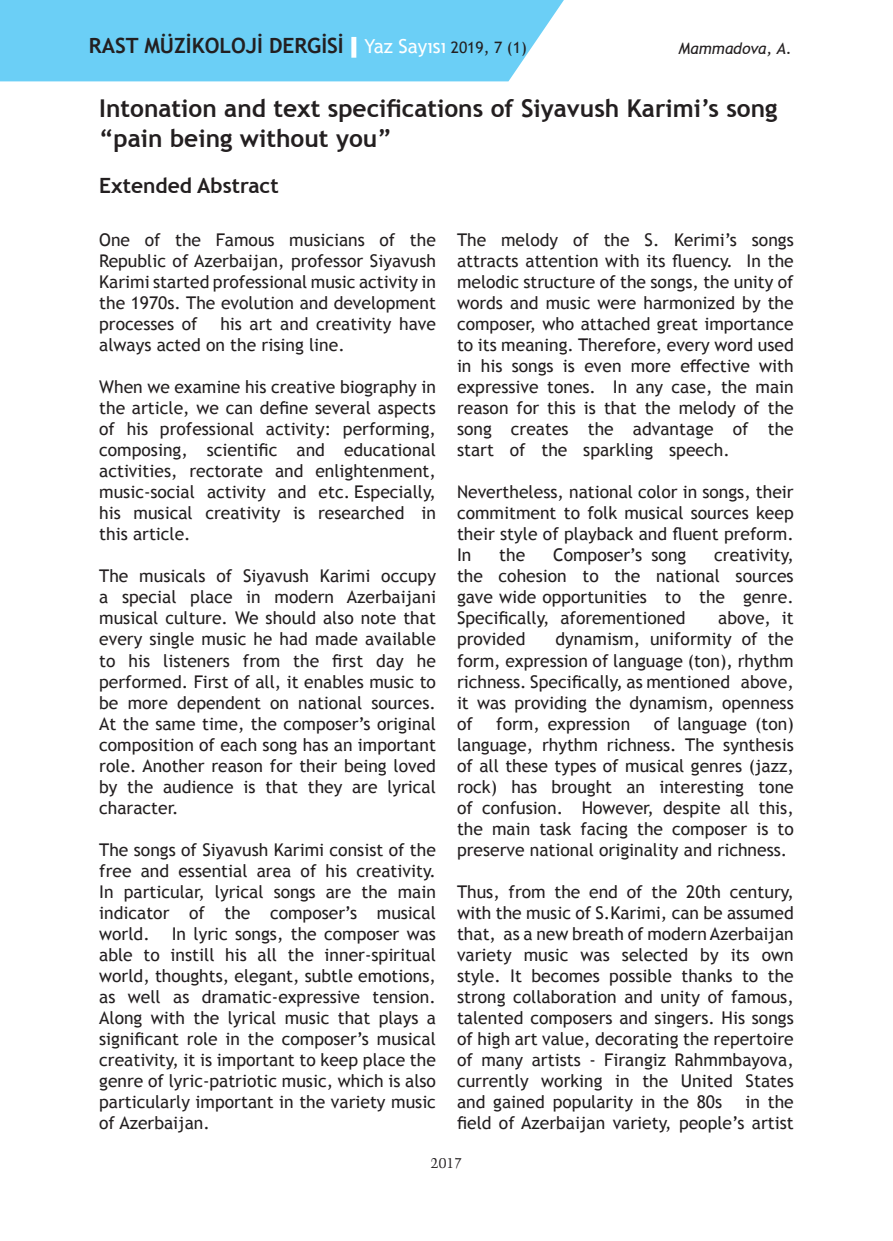
<style>
.page{position:relative;width:893px;height:1241px;background:#fff}
.page>*{position:absolute;margin:0;border:0;box-sizing:border-box;transform-origin:0 0}
.t1{font:700 24.5px/29.4px "Trebuchet MS";color:#231f20}
.t2{font:700 21px "Trebuchet MS";color:#231f20}
.t3{font:17.5px/21px "Trebuchet MS";color:#231f20;text-align:justify}
.t4{font:italic 15.75px "Trebuchet MS";color:#231f20}
.t5{font:14px "Trump Mediaeval";color:#231f20}
.s1{font-weight:400;color:#fff}
.s2{font-weight:400;font-size:19.25px;color:#fff}
.s3{font-weight:400;font-size:15.75px}
</style>
<div class="page">
<div style="left:0;top:0;width:564px;height:81px;background:#6bcff6"></div>
<div style="left:351px;top:37px;width:5px;height:21px;border:4px solid #fff"></div>
<p class="t2" style="left:89px;top:32px;width:439px">RAST MÜZIKOLOJI DERGISI <span class="s1">|</span> <span class="s2">Yaz Sayısı</span> <span class="s3">2019, 7 (1)</span></p>
<p class="t4" style="left:679px;top:38px;width:115px">Mammadova, A.</p>
<h1 class="t1" style="left:99px;top:94px;width:680px">Intonation and text specifications of Siyavush Karimi’s song “pain being without you”</h1>
<p class="t2" style="left:99px;top:172px;width:181px">Extended Abstract</p>
<p class="t3" style="left:99px;top:229px;width:338px">One of the Famous musicians of the Republic of Azerbaijan, professor Siyavush Karimi started professional music activity in the 1970s. The evolution and development processes of</p>
<p class="t3" style="left:99px;top:313px;width:338px;text-indent:121px">his art and creativity have always acted on the rising line.</p>
<p class="t3" style="left:99px;top:376px;width:338px">When we examine his creative biography in the article, we can define several aspects of his professional activity: performing, composing, scientific and educational activities, rectorate and enlightenment, music-social activity and etc. Especially, his musical creativity is researched in this article.</p>
<p class="t3" style="left:99px;top:565px;width:338px">The musicals of Siyavush Karimi occupy a special place in modern Azerbaijani musical culture. We should also note that every single music he had made available to his listeners from the first day he performed. First of all, it enables music to be more dependent on national sources.<br>At the same time, the composer’s original composition of each song has an important role. Another reason for their being loved by the audience is that they are lyrical character.</p>
<p class="t3" style="left:99px;top:838px;width:338px">The songs of Siyavush Karimi consist of the free and essential area of his creativity.<br>In particular, lyrical songs are the main indicator of the composer’s musical world.</p>
<p class="t3" style="left:99px;top:922px;width:338px;text-indent:73px">In lyric songs, the composer was able to instill his all the inner-spiritual world, thoughts, elegant, subtle emotions, as well as dramatic-expressive tension.<br>Along with the lyrical music that plays a significant role in the composer’s musical creativity, it is important to keep place the genre of lyric-patriotic music, which is also particularly important in the variety music of Azerbaijan.</p>
<p class="t3" style="left:457px;top:229px;width:338px">The melody of the S. Kerimi’s songs attracts attention with its fluency. In the melodic structure of the songs, the unity of words and music were harmonized by the composer, who attached great importance to its meaning. Therefore, every word used in his songs is even more effective with expressive tones. In any case, the main reason for this is that the melody of the song creates the advantage of the start of the sparkling speech.</p>
<p class="t3" style="left:457px;top:481px;width:338px">Nevertheless, national color in songs, their commitment to folk musical sources keep their style of playback and fluent preform.<br>In</p>
<p class="t3" style="left:499px;top:544px;width:28px">the</p>
<p class="t3" style="left:553px;top:544px;width:135px">Composer’s song</p>
<p class="t3" style="left:457px;top:544px;width:338px;text-indent:257px">creativity, the cohesion to the national sources gave wide opportunities to the genre.<br>Specifically, aforementioned</p>
<p class="t3" style="left:718px;top:607px;width:77px">above, it</p>
<p class="t3" style="left:457px;top:628px;width:338px;text-indent:98px">dynamism, uniformity of the form, expression of language (ton), rhythm richness. Specifically, as mentioned above, it was providing the dynamism, openness of</p>
<p class="t3" style="left:457px;top:628px;width:70px">provided</p>
<p class="t3" style="left:457px;top:712px;width:338px;text-indent:197px">of language (ton) language, rhythm richness. The synthesis of all these types of musical genres (jazz, rock) has brought an interesting tone of confusion. However, despite all this, the main task facing the composer is to preserve national originality and richness.</p>
<p class="t3" style="left:457px;top:880px;width:338px">Thus, from the end of the 20th century, with the music of S.Karimi, can be assumed that, as a new breath of modern Azerbaijan variety music was selected by its own style. It becomes possible thanks to the strong collaboration and unity of famous, talented composers and singers. His songs of high art value, decorating the repertoire of many artists - Firangiz Rahmmbayova, currently working in the United States and gained popularity in the 80s</p>
<p class="t3" style="left:496px;top:712px;width:135px">form, expression</p>
<p class="t3" style="left:457px;top:1090px;width:338px;text-align:right">in the<br>field of Azerbaijan variety, people’s artist</p>
<p class="t5" style="left:431px;top:1154px;width:33px">2017</p>
</div>
